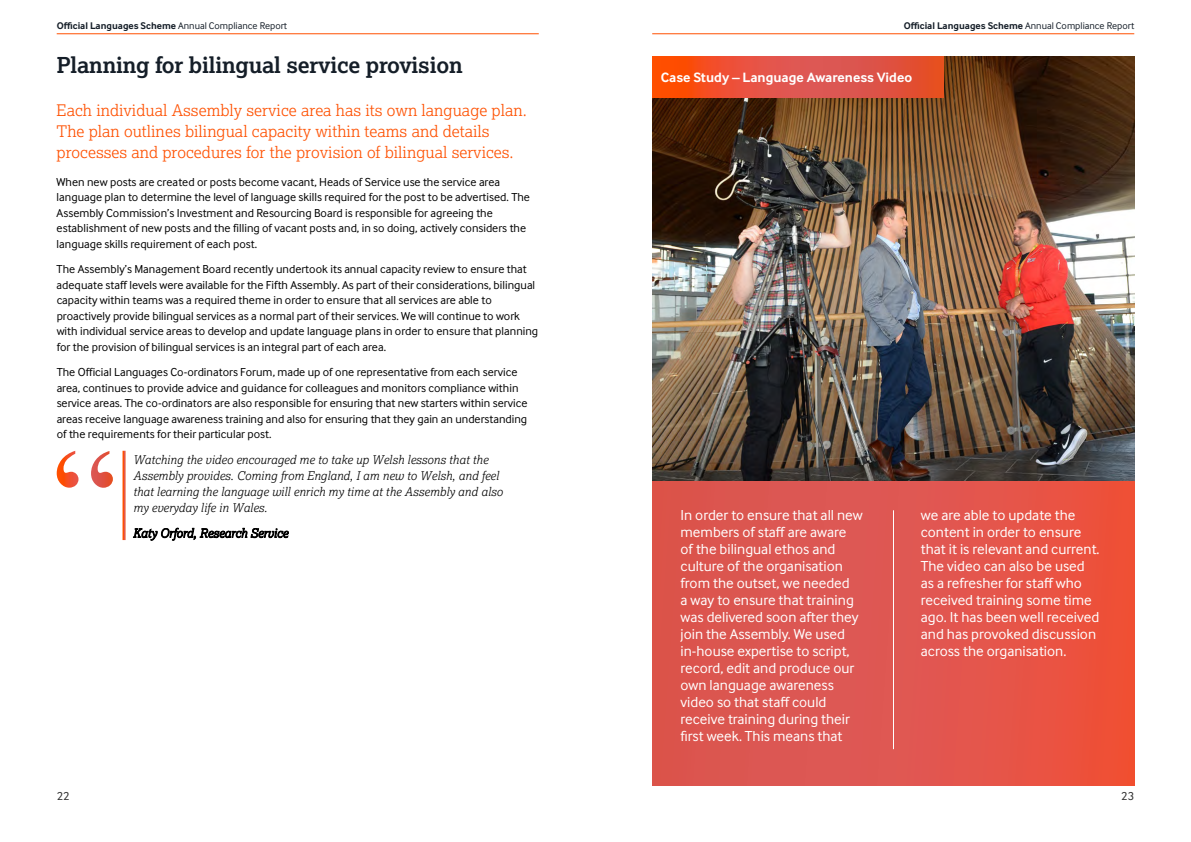
<style>
.page{position:relative;width:1191px;height:842px;background:#fff}
.page>*{position:absolute;margin:0;border:0;box-sizing:border-box;transform-origin:0 0}
.Headings{font:700 22px "Cynulliad Serif";letter-spacing:-.005em;color:#151e28}
.t1{font:16px/21.2px "Cynulliad Serif Lt";color:#fe5000}
.t2{font:15px/17px "Cynulliad Sans";color:#fff}
.t3{font:700 14px "Cynulliad Sans";color:#fff}
.t4{font:12px/15.5px "Cynulliad Sans";color:#000}
.t5{font:italic 12px/15.9px "Cynulliad Serif Lt";color:#000}
.t6{font:12px "Cynulliad Sans";color:#2e2e2e}
.t7{font:700 10px "Cynulliad Sans";color:#151e28}
.s1{font-weight:400}
</style>
<div class="page">
<hr style="left:57px;top:34px;width:482px;height:1px;background:#ff5000">
<hr style="left:652px;top:34px;width:482px;height:1px;background:#ff5000">
<svg style="left:133px;top:528px;width:156px;height:13px"></svg>
<svg style="left:57px;top:451px;width:56px;height:37px"></svg>
<img style="left:652px;top:57px;width:482px;height:425px">
<div style="left:652px;top:482px;width:482px;height:303px;background:linear-gradient(to right,#d75756,#ec5341)"></div>
<svg style="left:652px;top:57px;width:291px;height:40px;background:#e75136"></svg>
<hr style="left:893px;top:510px;width:1px;height:239px;background:#fff">
<p class="t7" style="left:57px;top:20px;width:232px">Official Languages Scheme <span class="s1">Annual Compliance Report</span></p>
<p class="t7" style="left:903px;top:20px;width:232px">Official Languages Scheme <span class="s1">Annual Compliance Report</span></p>
<p class="Headings" style="left:57px;top:52px;width:407px">Planning for bilingual service provision</p>
<p class="Headings" style="left:57px;top:56px;width:417px">Planning for bilingual service provision</p>
<p class="t1" style="left:57px;top:99px;width:471px">Each individual Assembly service area has its own language plan.<br>The plan outlines bilingual capacity within teams and details processes and procedures for the provision of bilingual services.</p>
<p class="t4" style="left:57px;top:174px;width:475px">When new posts are created or posts become vacant, Heads of Service use the service area language plan to determine the level of language skills required for the post to be advertised. The Assembly Commission’s Investment and Resourcing Board is responsible for agreeing the establishment of new posts and the filling of vacant posts and, in so doing, actively considers the language skills requirement of each post.</p>
<p class="t4" style="left:57px;top:261px;width:483px">The Assembly’s Management Board recently undertook its annual capacity review to ensure that adequate staff levels were available for the Fifth Assembly. As part of their considerations, bilingual capacity within teams was a required theme in order to ensure that all services are able to proactively provide bilingual services as a normal part of their services. We will continue to work with individual service areas to develop and update language plans in order to ensure that planning for the provision of bilingual services is an integral part of each area.</p>
<p class="t4" style="left:57px;top:364px;width:472px">The Official Languages Co-ordinators Forum, made up of one representative from each service area, continues to provide advice and guidance for colleagues and monitors compliance within service areas. The co-ordinators are also responsible for ensuring that new starters within service areas receive language awareness training and also for ensuring that they gain an understanding of the requirements for their particular post.</p>
<p class="t5" style="left:133px;top:451px;width:371px">Watching the video encouraged me to take up Welsh lessons that the Assembly provides. Coming from England, I am new to Welsh, and feel that learning the language will enrich my time at the Assembly and also my everyday life in Wales.</p>
<p class="t5" style="left:133px;top:525px;width:156px">Katy Orford, Research Service</p>
<p class="t3" style="left:660px;top:69px;width:253px">Case Study – Language Awareness Video</p>
<p class="t2" style="left:680px;top:507px;width:184px">In order to ensure that all new members of staff are aware<br>of the bilingual ethos and culture of the organisation from the outset, we needed<br>a way to ensure that training was delivered soon after they join the Assembly. We used in-house expertise to script, record, edit and produce our own language awareness video so that staff could receive training during their first week. This means that</p>
<p class="t2" style="left:921px;top:507px;width:180px">we are able to update the content in order to ensure that it is relevant and current.<br>The video can also be used as a refresher for staff who received training some time ago. It has been well received and has provoked discussion across the organisation.</p>
<p class="t4" style="left:57px;top:781px;width:14px">22</p>
<p class="t6" style="left:57px;top:789px;width:14px">22</p>
<p class="t6" style="left:1121px;top:789px;width:14px">23</p>
</div>
